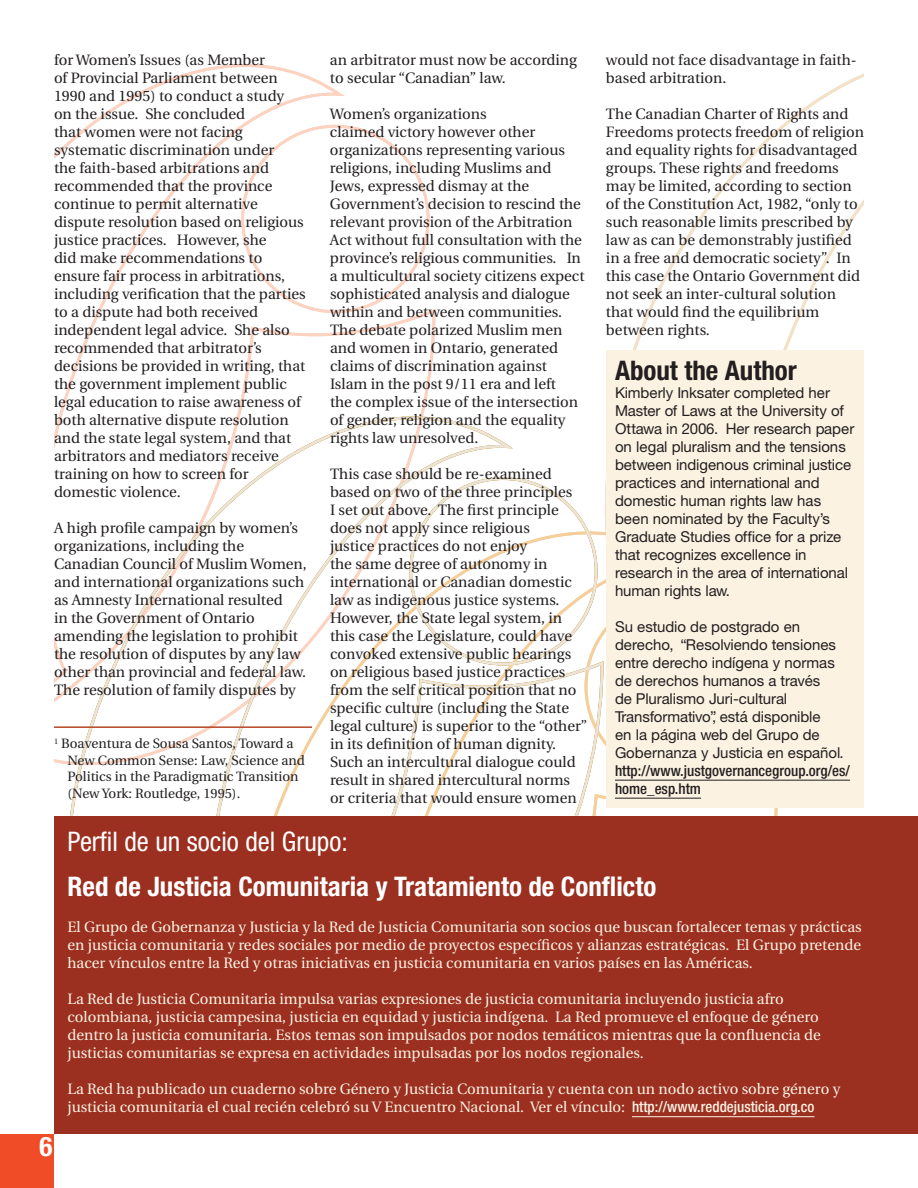
<style>
.page{position:relative;width:918px;height:1188px;background:#fff}
.page>*{position:absolute;margin:0;border:0;box-sizing:border-box;transform-origin:0 0}
.t1{font:700 condensed 27px "Helvetica Neue";color:#fff}
.t2{font:condensed 27px "Helvetica Neue";color:#fff}
.t3{font:700 condensed 27px "Helvetica Neue";color:#231f20}
.t4{font:15px/18px "Utopia";color:#231f20}
.t5{font:15px/18px "Utopia";color:#fbf2e2}
.t6{font:15px/18px "Helvetica Neue";color:#231f20}
.t7{font:500 condensed 15px/18px "Helvetica Neue";color:#231f20}
.t8{font:13.5px/16.5px "Utopia";color:#231f20}
.s1{font-family:"Helvetica Neue";font-weight:500;font-stretch:condensed}
</style>
<div class="page">
<svg style="left:605px;top:73px;width:259px;height:420px"></svg>
<svg style="left:54px;top:64px;width:382px;height:314px"></svg>
<svg style="left:54px;top:378px;width:551px;height:438px"></svg>
<div style="left:0;top:1134px;width:54px;height:54px;background:#f04c27"></div>
<hr style="left:54px;top:726px;width:258px;height:2px;background:#b64525">
<div style="left:606px;top:350px;width:258px;height:457px;background:#fbf2e2"></div>
<hr style="left:615px;top:780px;width:235px;height:1px;background:#231f20">
<hr style="left:615px;top:798px;width:86px;height:1px;background:#231f20">
<div style="left:54px;top:816px;width:864px;height:318px;background:#9b2f20"></div>
<hr style="left:632px;top:1116px;width:183px;height:1px;background:#fbf2e2">
<p class="t4" style="left:54px;top:51px;width:253px">for Women’s Issues (as Member<br>of Provincial Parliament between<br>1990 and 1995) to conduct a study on the issue. She concluded<br>that women were not facing systematic discrimination under<br>the faith-based arbitrations and recommended that the province continue to permit alternative dispute resolution based on religious justice practices. However, she<br>did make recommendations to ensure fair process in arbitrations, including verification that the parties to a dispute had both received independent legal advice. She also recommended that arbitrator’s decisions be provided in writing, that the government implement public legal education to raise awareness of both alternative dispute resolution and the state legal system, and that arbitrators and mediators receive training on how to screen for domestic violence.</p>
<p class="t4" style="left:54px;top:519px;width:254px">A high profile campaign by women’s organizations, including the Canadian Council of Muslim Women, and international organizations such as Amnesty International resulted<br>in the Government of Ontario amending the legislation to prohibit the resolution of disputes by any law other than provincial and federal law.<br>The resolution of family disputes by</p>
<p class="t8" style="left:67px;top:736px;width:239px;text-indent:-13px"><sup>1</sup> Boaventura de Sousa Santos, Toward a New Common Sense: Law, Science and Politics in the Paradigmatic Transition (New York: Routledge, 1995).</p>
<p class="t4" style="left:330px;top:51px;width:249px">an arbitrator must now be according to secular “Canadian” law.</p>
<p class="t4" style="left:330px;top:105px;width:256px">Women’s organizations<br>claimed victory however other organizations representing various religions, including Muslims and Jews, expressed dismay at the Government’s decision to rescind the relevant provision of the Arbitration Act without full consultation with the province’s religious communities. In a multicultural society citizens expect sophisticated analysis and dialogue within and between communities.<br>The debate polarized Muslim men and women in Ontario, generated claims of discrimination against Islam in the post 9/11 era and left<br>the complex issue of the intersection of gender, religion and the equality rights law unresolved.</p>
<p class="t4" style="left:330px;top:465px;width:259px">This case should be re-examined based on two of the three principles<br>I set out above. The first principle does not apply since religious<br>justice practices do not enjoy<br>the same degree of autonomy in international or Canadian domestic law as indigenous justice systems.<br>However, the State legal system, in this case the Legislature, could have convoked extensive public hearings on religious based justice practices from the self critical position that no specific culture (including the State legal culture) is superior to the “other” in its definition of human dignity.<br>Such an intercultural dialogue could result in shared intercultural norms or criteria that would ensure women</p>
<p class="t4" style="left:606px;top:51px;width:252px">would not face disadvantage in faith&shy;based arbitration.</p>
<p class="t4" style="left:606px;top:105px;width:259px">The Canadian Charter of Rights and Freedoms protects freedom of religion and equality rights for disadvantaged groups. These rights and freedoms may be limited, according to section of the Constitution Act, 1982, “only to such reasonable limits prescribed by law as can be demonstrably justified in a free and democratic society”. In this case the Ontario Government did not seek an inter-cultural solution that would find the equilibrium between rights.</p>
<h1 class="t3" style="left:615px;top:354px;width:183px">About the Author</h1>
<p class="t6" style="left:615px;top:383px;width:241px">Kimberly Inksater completed her<br>Master of Laws at the University of<br>Ottawa in 2006. Her research paper on legal pluralism and the tensions between indigenous criminal justice practices and international and domestic human rights law has been nominated by the Faculty’s<br>Graduate Studies office for a prize that recognizes excellence in research in the area of international human rights law.</p>
<p class="t6" style="left:615px;top:617px;width:230px">Su estudio de postgrado en derecho, “Resolviendo tensiones entre derecho indígena y normas de derechos humanos a través<br>de Pluralismo Juri-cultural<br>Transformativo”, está disponible<br>en la página web del Grupo de<br>Gobernanza y Justicia en español.</p>
<p class="t7" style="left:615px;top:761px;width:236px">http://www.justgovernancegroup.org/es/ home_esp.htm</p>
<h1 class="t1" style="left:40px;top:1130px;width:14px">6</h1>
<h1 class="t2" style="left:68px;top:826px;width:282px">Perfil de un socio del Grupo:</h1>
<h1 class="t1" style="left:68px;top:870px;width:590px">Red de Justicia Comunitaria y Tratamiento de Conflicto</h1>
<p class="t5" style="left:68px;top:918px;width:796px;text-align:justify">El Grupo de Gobernanza y Justicia y la Red de Justicia Comunitaria son socios que buscan fortalecer temas y prácticas en justicia comunitaria y redes sociales por medio de proyectos específicos y alianzas estratégicas. El Grupo pretende hacer vínculos entre la Red y otras iniciativas en justicia comunitaria en varios países en las Américas.</p>
<p class="t5" style="left:68px;top:990px;width:755px">La Red de Justicia Comunitaria impulsa varias expresiones de justicia comunitaria incluyendo justicia afro colombiana, justicia campesina, justicia en equidad y justicia indígena. La Red promueve el enfoque de género dentro la justicia comunitaria. Estos temas son impulsados por nodos temáticos mientras que la confluencia de justicias comunitarias se expresa en actividades impulsadas por los nodos regionales.</p>
<p class="t5" style="left:68px;top:1080px;width:774px">La Red ha publicado un cuaderno sobre Género y Justicia Comunitaria y cuenta con un nodo activo sobre género y justicia comunitaria el cual recién celebró su V Encuentro Nacional. Ver el vínculo: <span class="s1">http://www.reddejusticia.org.co</span></p>
</div>
